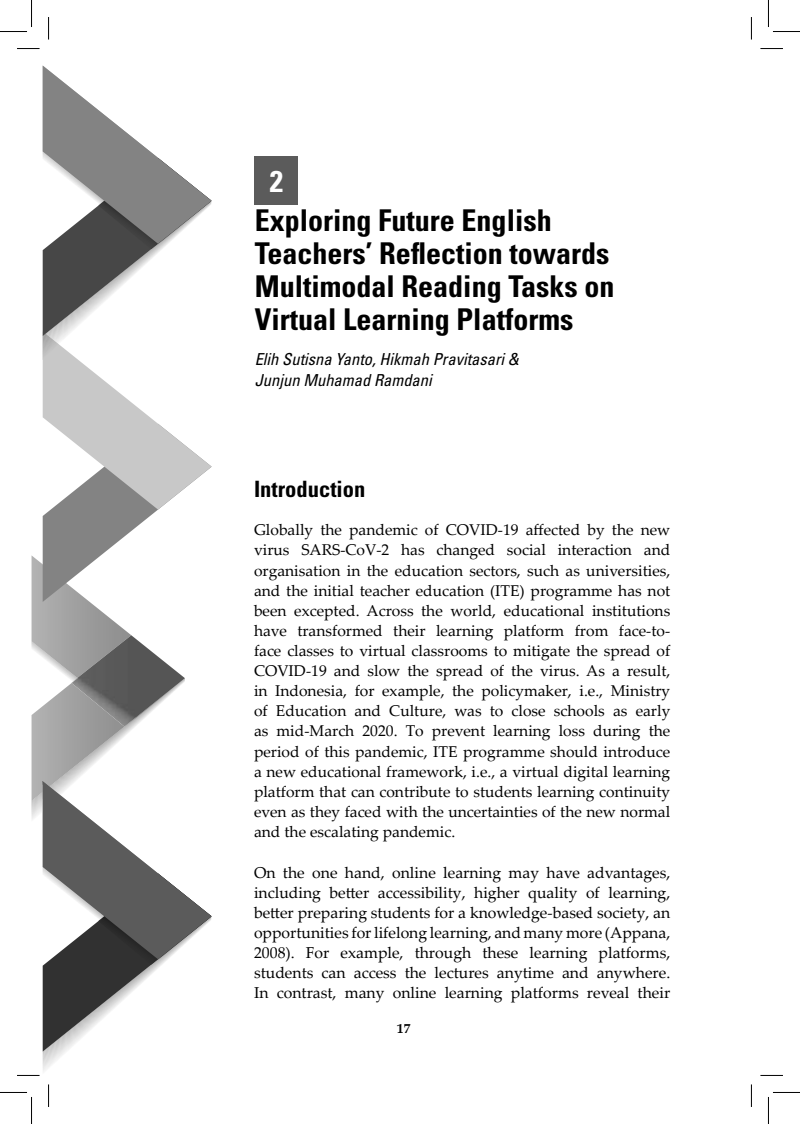
<style>
.page{position:relative;width:800px;height:1124px;background:#fff}
.page>*{position:absolute;margin:0;border:0;box-sizing:border-box;transform-origin:0 0}
.t1{font:700 condensed 30px/33px "Univers LT Std";color:#000}
.t2{font:700 condensed 30px "Univers LT Std";color:#fff}
.t3{font:700 condensed 22.5px "Univers LT Std";color:#000}
.t4{font:italic condensed 16.5px/21px "Univers LT Std";color:#000}
.t5{font:15.75px/20.1px "Palatino Linotype";color:#000;text-align:justify}
.t6{font:15.6px/20.1px "Palatino Linotype";color:#000;text-align:justify}
.t7{font:700 13.5px "Palatino Linotype";color:#000}
</style>
<div class="page">
<svg style="left:32px;top:555px;width:99px;height:86px"></svg>
<img style="left:72px;top:635px;width:67px;height:6px">
<svg style="left:43px;top:66px;width:168px;height:535px"></svg>
<div style="left:254px;top:157px;width:44px;height:48px;background:#5b5b5b"></div>
<svg style="left:17px;top:48px;width:23px;height:1px"></svg>
<svg style="left:760px;top:48px;width:22px;height:1px"></svg>
<svg style="left:17px;top:641px;width:194px;height:434px"></svg>
<svg style="left:761px;top:1074px;width:21px;height:1px"></svg>
<svg style="left:48px;top:17px;width:1px;height:23px"></svg>
<svg style="left:48px;top:1084px;width:1px;height:22px"></svg>
<svg style="left:750px;top:17px;width:1px;height:22px"></svg>
<svg style="left:750px;top:1085px;width:1px;height:21px"></svg>
<svg style="left:0;top:0;width:32px;height:32px"></svg>
<svg style="left:0;top:1092px;width:32px;height:31px"></svg>
<svg style="left:768px;top:0;width:31px;height:32px"></svg>
<svg style="left:768px;top:1092px;width:31px;height:31px"></svg>
<h1 class="t2" style="left:269px;top:162px;width:15px">2</h1>
<h1 class="t1" style="left:254px;top:203px;width:361px">Exploring Future English<br>Teachers’ Reflection towards<br>Multimodal Reading Tasks on<br>Virtual Learning Platforms</h1>
<p class="t4" style="left:254px;top:348px;width:265px">Elih Sutisna Yanto, Hikmah Pravitasari &amp;<br>Junjun Muhamad Ramdani</p>
<h2 class="t3" style="left:254px;top:475px;width:113px">Introduction</h2>
<p class="t6" style="left:254px;top:519px;width:417px">Globally the pandemic of COVID-19 affected by the new virus SARS-CoV-2 has changed social interaction and organisation in the education sectors, such as universities, and the initial teacher education (ITE) programme has not been excepted. Across the world, educational institutions have transformed their learning platform from face-to&shy;face classes to virtual classrooms to mitigate the spread of COVID-19 and slow the spread of the virus. As a result, in Indonesia, for example, the policymaker, i.e., Ministry of Education and Culture, was to close schools as early as mid-March 2020. To prevent learning loss during the period of this pandemic, ITE programme should introduce a new educational framework, i.e., a virtual digital learning platform that can contribute to students learning continuity even as they faced with the uncertainties of the new normal and the escalating pandemic.</p>
<p class="t5" style="left:254px;top:861px;width:417px">On the one hand, online learning may have advantages, including better accessibility, higher quality of learning, better preparing students for a knowledge-based society, an opportunities for lifelong learning, and many more (Appana, 2008). For example, through these learning platforms, students can access the lectures anytime and anywhere.<br>In contrast, many online learning platforms reveal their</p>
<p class="t7" style="left:397px;top:1018px;width:15px">17</p>
</div>
